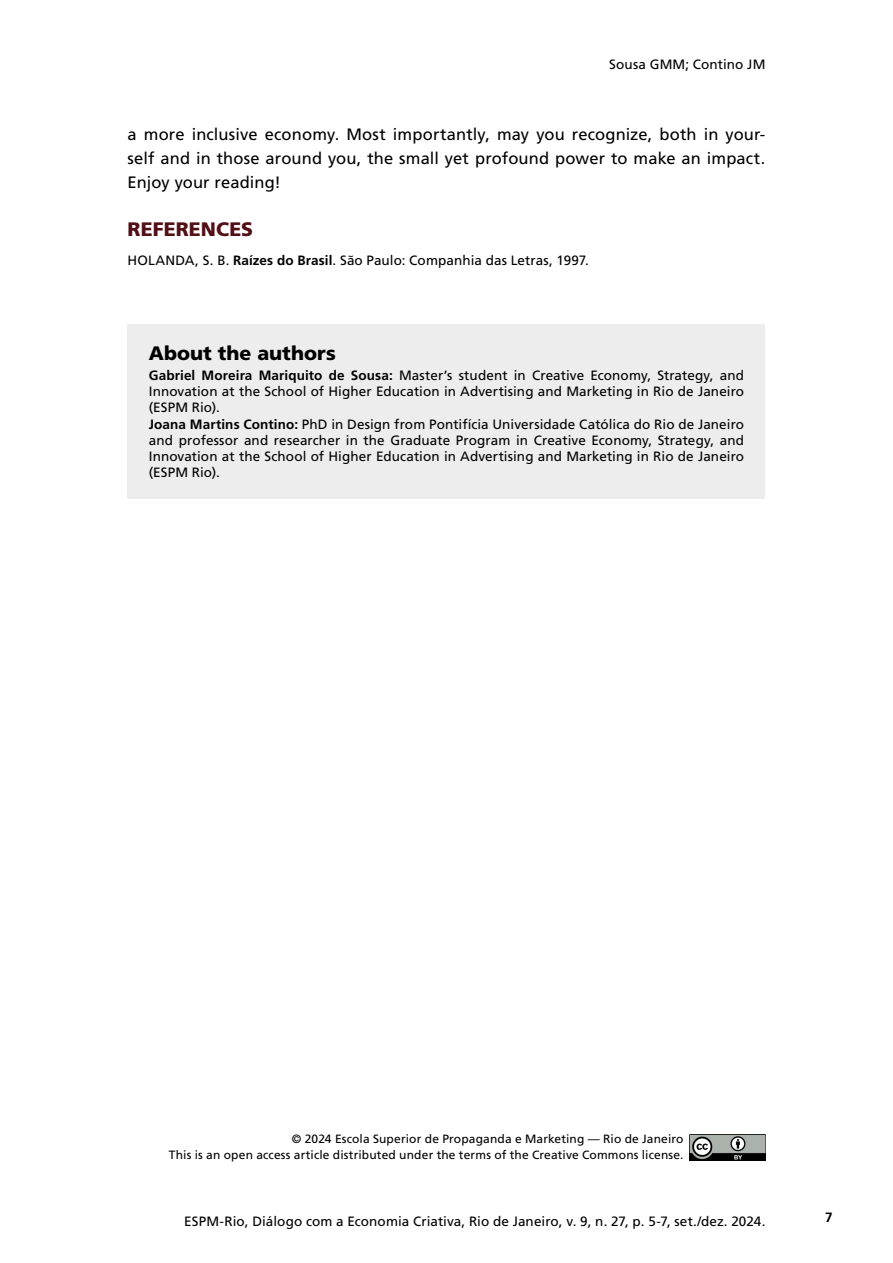
<style>
.page{position:relative;width:893px;height:1263px;background:#fff}
.page>*{position:absolute;margin:0;border:0;box-sizing:border-box;transform-origin:0 0}
.t1{font:900 19.5px "Frutiger LT Std";color:#000}
.t2{font:900 19.5px "Frutiger LT Std";letter-spacing:.005em;color:#520f16}
.t3{font:16.5px/24px "Frutiger LT Std";letter-spacing:.005em;color:#000;text-align:justify}
.t4{font:13.5px/16.2px "Frutiger LT Std";letter-spacing:.005em;color:#000}
.t5{font:700 13.5px "Frutiger LT Std";color:#000}
.t6{font:12px/16.2px "Frutiger LT Std";letter-spacing:.01em;color:#000;text-align:right}
.s1{font-weight:700}
</style>
<div class="page">
<img style="left:690px;top:1134px;width:75px;height:27px">
<div style="left:128px;top:324px;width:637px;height:174px;background:#ededed"></div>
<p class="t4" style="left:609px;top:56px;width:158px">Sousa GMM; Contino JM</p>
<p class="t3" style="left:128px;top:122px;width:639px">a more inclusive economy. Most importantly, may you recognize, both in your&shy;self and in those around you, the small yet profound power to make an impact.<br>Enjoy your reading!</p>
<h1 class="t2" style="left:128px;top:217px;width:127px">REFERENCES</h1>
<p class="t4" style="left:128px;top:252px;width:463px">HOLANDA, S. B. <span class="s1">Raízes do Brasil</span>. São Paulo: Companhia das Letras, 1997.</p>
<h1 class="t1" style="left:149px;top:341px;width:188px">About the authors</h1>
<p class="t4" style="left:149px;top:367px;width:597px"><span class="s1">Gabriel Moreira Mariquito de Sousa:</span> Master’s student in Creative Economy, Strategy, and Innovation at the School of Higher Education in Advertising and Marketing in Rio de Janeiro (ESPM Rio).<br><span class="s1">Joana Martins Contino:</span> PhD in Design from Pontifícia Universidade Católica do Rio de Janeiro and professor and researcher in the Graduate Program in Creative Economy, Strategy, and Innovation at the School of Higher Education in Advertising and Marketing in Rio de Janeiro (ESPM Rio).</p>
<p class="t6" style="left:169px;top:1131px;width:516px">© 2024 Escola Superior de Propaganda e Marketing — Rio de Janeiro<br>This is an open access article distributed under the terms of the Creative Commons license.</p>
<p class="t4" style="left:184px;top:1213px;width:583px">ESPM-Rio, Diálogo com a Economia Criativa, Rio de Janeiro, v. 9, n. 27, p. 5-7, set./dez. 2024.</p>
<p class="t5" style="left:825px;top:1209px;width:9px">7</p>
</div>
